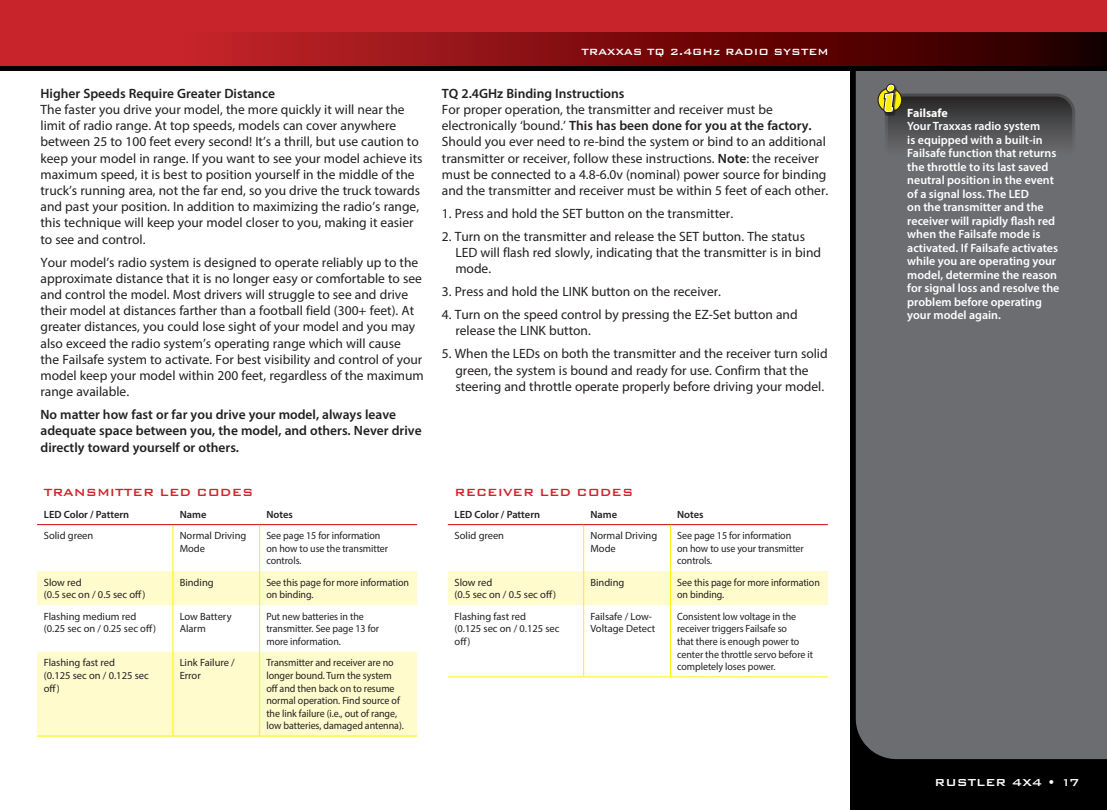
<style>
.page{position:relative;width:1107px;height:810px;background:#fff}
.page>*{position:absolute;margin:0;border:0;box-sizing:border-box;transform-origin:0 0}
.t1{font:500 13.8px "Bank Gothic BT";color:#d1232a}
.t2{font:13.5px/16.2px "Myriad Pro";color:#231f20}
.t3{font:600 13.5px/16.2px "Myriad Pro";color:#231f20}
.t4{font:500 13.5px "Bank Gothic BT";color:#fff}
.t5{font:600 12px/13.5px "Myriad Pro";color:#fff}
.t6{font:500 12px "Bank Gothic BT";color:#fff}
.t7{font:700 12px "Myriad Pro";color:#fff}
.t8{font:10.5px/12.6px "Myriad Pro";letter-spacing:-.005em;color:#231f20;scale:.95 1}
.t9{font:10.5px/12.6px "Myriad Pro";letter-spacing:-.005em;color:#231f20}
.t10{font:600 10.5px "Myriad Pro";color:#231f20}
.s1{font-weight:600}
</style>
<div class="page">
<div style="left:850px;top:13px;width:257px;height:797px;background:#000"></div>
<div style="left:856px;top:71px;width:251px;height:688px;background:#6c6d70"></div>
<div style="left:0;top:0;width:1107px;height:70px;background:#000"></div>
<div style="left:0;top:0;width:1107px;height:51px;background:#c8242b"></div>
<svg style="left:0;top:32px;width:1107px;height:34px;background:#831013"></svg>
<div style="left:37px;top:571px;width:380px;height:34px;background:#fffbcc"></div>
<div style="left:37px;top:652px;width:380px;height:84px;background:#fffbcc"></div>
<hr style="left:173px;top:525px;width:1px;height:46px;background:#fff101">
<hr style="left:259px;top:525px;width:1px;height:46px;background:#fff101">
<hr style="left:173px;top:571px;width:1px;height:34px;background:#fff101">
<hr style="left:259px;top:571px;width:1px;height:34px;background:#fff101">
<hr style="left:173px;top:605px;width:1px;height:47px;background:#fff101">
<hr style="left:259px;top:605px;width:1px;height:47px;background:#fff101">
<hr style="left:173px;top:652px;width:1px;height:84px;background:#fff101">
<hr style="left:259px;top:652px;width:1px;height:84px;background:#fff101">
<hr style="left:37px;top:736px;width:136px;height:1px;background:#fff101">
<hr style="left:173px;top:736px;width:87px;height:1px;background:#fff101">
<hr style="left:260px;top:736px;width:157px;height:1px;background:#fff101">
<hr style="left:37px;top:524px;width:136px;height:1px;background:#d1232a">
<hr style="left:173px;top:524px;width:87px;height:1px;background:#d1232a">
<hr style="left:260px;top:524px;width:157px;height:1px;background:#d1232a">
<div style="left:448px;top:571px;width:380px;height:34px;background:#fffbcc"></div>
<hr style="left:583px;top:525px;width:1px;height:46px;background:#fff101">
<hr style="left:670px;top:525px;width:1px;height:46px;background:#fff101">
<hr style="left:583px;top:571px;width:1px;height:34px;background:#fff101">
<hr style="left:670px;top:571px;width:1px;height:34px;background:#fff101">
<hr style="left:583px;top:605px;width:1px;height:72px;background:#fff101">
<hr style="left:670px;top:605px;width:1px;height:72px;background:#fff101">
<hr style="left:448px;top:677px;width:136px;height:1px;background:#fff101">
<hr style="left:584px;top:677px;width:86px;height:1px;background:#fff101">
<hr style="left:670px;top:677px;width:158px;height:1px;background:#fff101">
<hr style="left:448px;top:524px;width:136px;height:1px;background:#d1232a">
<hr style="left:584px;top:524px;width:86px;height:1px;background:#d1232a">
<hr style="left:670px;top:524px;width:158px;height:1px;background:#d1232a">
<div style="left:885px;top:94px;width:190px;height:84px;border:3px solid #fff;border-radius:18px"></div>
<svg style="left:878px;top:88px;width:24px;height:24px"></svg>
<div style="left:878px;top:88px;width:24px;height:24px;border:1px solid #231f20;border-radius:50%"></div>
<div style="left:884px;top:85px;width:13px;height:31px;background:#231f20;opacity:.75"></div>
<div style="left:886px;top:84px;width:9px;height:9px;border:3px solid #231f20;border-radius:50%"></div>
<div style="left:887px;top:85px;width:7px;height:6px;background:#fff101;border-radius:50%"></div>
<div style="left:887px;top:85px;width:7px;height:7px;border:1px solid #fff;border-radius:50%"></div>
<svg style="left:882px;top:90px;width:192px;height:86px;background:#585856"></svg>
<p class="t3" style="left:40px;top:85px;width:236px">Higher Speeds Require Greater Distance</p>
<p class="t2" style="left:40px;top:101px;width:384px">The faster you drive your model, the more quickly it will near the limit of radio range. At top speeds, models can cover anywhere between 25 to 100 feet every second! It’s a thrill, but use caution to keep your model in range. If you want to see your model achieve its maximum speed, it is best to position yourself in the middle of the truck’s running area, not the far end, so you drive the truck towards and past your position. In addition to maximizing the radio’s range, this technique will keep your model closer to you, making it easier to see and control.</p>
<p class="t2" style="left:40px;top:254px;width:385px">Your model’s radio system is designed to operate reliably up to the approximate distance that it is no longer easy or comfortable to see and control the model. Most drivers will struggle to see and drive their model at distances farther than a football field (300+ feet). At greater distances, you could lose sight of your model and you may also exceed the radio system’s operating range which will cause<br>the Failsafe system to activate. For best visibility and control of your model keep your model within 200 feet, regardless of the maximum range available.</p>
<p class="t3" style="left:40px;top:406px;width:383px">No matter how fast or far you drive your model, always leave adequate space between you, the model, and others. Never drive directly toward yourself or others.</p>
<p class="t1" style="left:44px;top:485px;width:211px">TRANSMITTER LED CODES</p>
<p class="t10" style="left:44px;top:508px;width:87px">LED Color / Pattern</p>
<p class="t10" style="left:180px;top:508px;width:28px">Name</p>
<p class="t10" style="left:266px;top:508px;width:28px">Notes</p>
<p class="t9" style="left:44px;top:529px;width:51px">Solid green</p>
<p class="t9" style="left:180px;top:529px;width:68px">Normal Driving<br>Mode</p>
<p class="t8" style="left:266px;top:529px;width:130px">See page 15 for information on how to use the transmitter controls.</p>
<p class="t9" style="left:44px;top:576px;width:103px">Slow red<br>(0.5 sec on / 0.5 sec off)</p>
<p class="t9" style="left:180px;top:576px;width:36px">Binding</p>
<p class="t8" style="left:266px;top:576px;width:152px">See this page for more information on binding.</p>
<p class="t9" style="left:44px;top:610px;width:94px">Flashing medium red</p>
<p class="t9" style="left:44px;top:622px;width:114px">(0.25 sec on / 0.25 sec off)</p>
<p class="t9" style="left:180px;top:610px;width:53px">Low Battery<br>Alarm</p>
<p class="t8" style="left:266px;top:610px;width:120px">Put new batteries in the transmitter. See page 13 for</p>
<p class="t8" style="left:266px;top:635px;width:80px">more information.</p>
<p class="t9" style="left:44px;top:656px;width:106px">Flashing fast red<br>(0.125 sec on / 0.125 sec off)</p>
<p class="t9" style="left:180px;top:656px;width:57px">Link Failure /<br>Error</p>
<p class="t8" style="left:266px;top:656px;width:146px">Transmitter and receiver are no longer bound. Turn the system off and then back on to resume normal operation. Find source of the link failure (i.e., out of range, low batteries, damaged antenna).</p>
<p class="t6" style="left:581px;top:45px;width:249px">TRAXXAS TQ 2.4GHz RADIO SYSTEM</p>
<p class="t3" style="left:442px;top:85px;width:184px">TQ 2.4GHz Binding Instructions</p>
<p class="t2" style="left:442px;top:101px;width:388px">For proper operation, the transmitter and receiver must be electronically ‘bound.’ <span class="s1">This has been done for you at the factory.<br></span>Should you ever need to re-bind the system or bind to an additional transmitter or receiver, follow these instructions. <span class="s1">Note</span>: the receiver must be connected to a 4.8-6.0v (nominal) power source for binding and the transmitter and receiver must be within 5 feet of each other.</p>
<p class="t2" style="left:442px;top:205px;width:293px">1. Press and hold the SET button on the transmitter.</p>
<p class="t2" style="left:455px;top:228px;width:367px;text-indent:-13px">2. Turn on the transmitter and release the SET button. The status<br>LED will flash red slowly, indicating that the transmitter is in bind mode.</p>
<p class="t2" style="left:442px;top:283px;width:281px">3. Press and hold the LINK button on the receiver.</p>
<p class="t2" style="left:455px;top:306px;width:344px;text-indent:-13px">4. Turn on the speed control by pressing the EZ-Set button and release the LINK button.</p>
<p class="t2" style="left:455px;top:346px;width:374px;text-indent:-13px">5. When the LEDs on both the transmitter and the receiver turn solid green, the system is bound and ready for use. Confirm that the steering and throttle operate properly before driving your model.</p>
<p class="t1" style="left:455px;top:485px;width:180px">RECEIVER LED CODES</p>
<p class="t10" style="left:455px;top:508px;width:87px">LED Color / Pattern</p>
<p class="t10" style="left:590px;top:508px;width:28px">Name</p>
<p class="t10" style="left:677px;top:508px;width:28px">Notes</p>
<p class="t9" style="left:455px;top:529px;width:51px">Solid green</p>
<p class="t9" style="left:590px;top:529px;width:68px">Normal Driving<br>Mode</p>
<p class="t8" style="left:677px;top:529px;width:135px">See page 15 for information on how to use your transmitter controls.</p>
<p class="t9" style="left:455px;top:576px;width:103px">Slow red<br>(0.5 sec on / 0.5 sec off)</p>
<p class="t9" style="left:590px;top:576px;width:36px">Binding</p>
<p class="t8" style="left:677px;top:576px;width:152px">See this page for more information on binding.</p>
<p class="t9" style="left:455px;top:610px;width:106px">Flashing fast red<br>(0.125 sec on / 0.125 sec off)</p>
<p class="t9" style="left:590px;top:610px;width:66px">Failsafe / Low-<br>Voltage Detect</p>
<p class="t8" style="left:677px;top:610px;width:145px">Consistent low voltage in the receiver triggers Failsafe so<br>that there is enough power to center the throttle servo before it completely loses power.</p>
<p class="t7" style="left:907px;top:105px;width:42px">Failsafe</p>
<p class="t5" style="left:907px;top:119px;width:154px">Your Traxxas radio system<br>is equipped with a built-in<br>Failsafe function that returns the throttle to its last saved neutral position in the event of a signal loss. The LED<br>on the transmitter and the receiver will rapidly flash red when the Failsafe mode is activated. If Failsafe activates while you are operating your model, determine the reason for signal loss and resolve the problem before operating your model again.</p>
<p class="t4" style="left:935px;top:775px;width:146px">RUSTLER 4X4 • 17</p>
</div>
